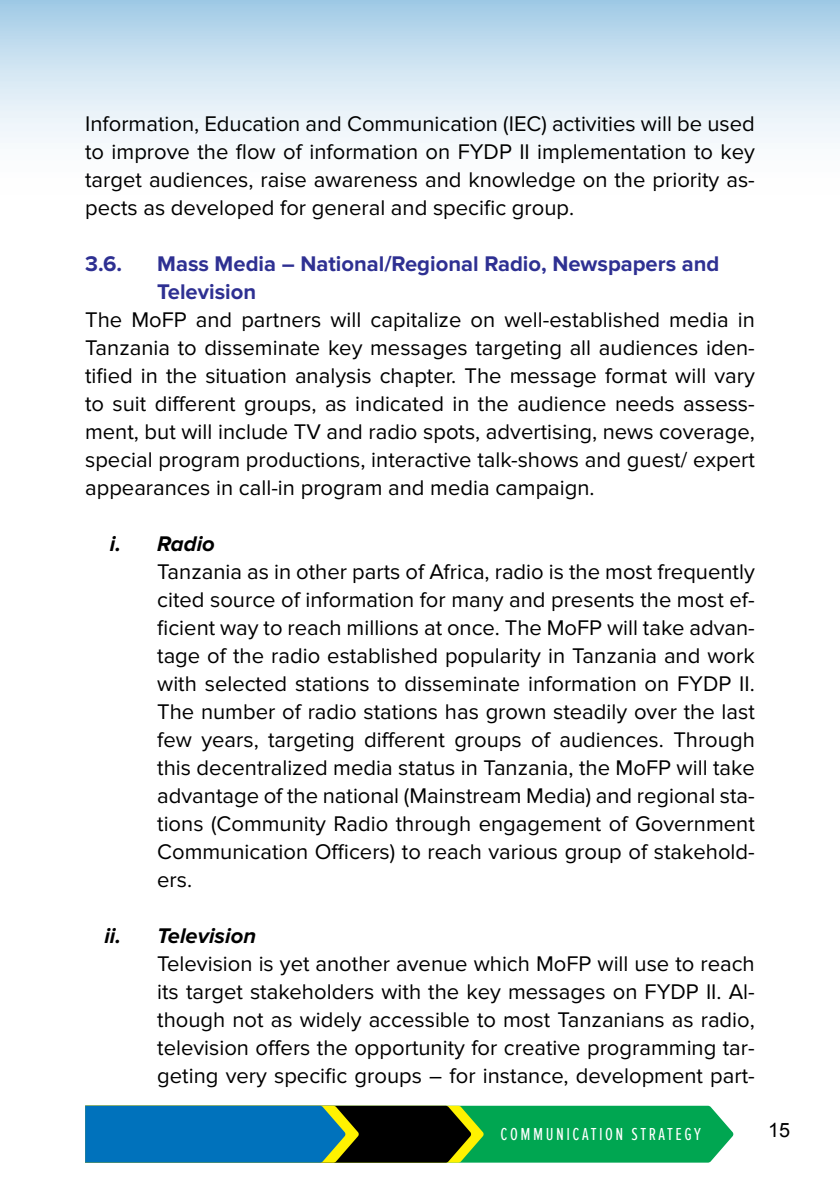
<style>
.page{position:relative;width:840px;height:1191px;background:#fff}
.page>*{position:absolute;margin:0;border:0;box-sizing:border-box;transform-origin:0 0}
.t1{font:22px/28px "Proxima Nova";color:#000;text-align:justify}
.t2{font:700 22px/28px "Proxima Nova";color:#2e3092}
.t3{font:italic 700 22px "Proxima Nova";color:#000}
.t4{font:19.8px "Arial";color:#000}
.t5{font:18px "Proxima Nova Ex Cn";letter-spacing:.14em;color:#fff}
</style>
<div class="page">
<svg style="left:85px;top:1105px;width:648px;height:57px;background:#107a6b"></svg>
<div style="left:0;top:0;width:839px;height:214px;background:linear-gradient(to bottom,#aed1e9,#fff)"></div>
<p class="t1" style="left:85px;top:110px;width:671px">Information, Education and Communication (IEC) activities will be used to improve the flow of information on FYDP II implementation to key target audiences, raise awareness and knowledge on the priority as&shy;pects as developed for general and specific group.</p>
<p class="t2" style="left:85px;top:250px;width:39px">3.6.</p>
<p class="t2" style="left:157px;top:250px;width:563px">Mass Media – National/Regional Radio, Newspapers and<br>Television</p>
<p class="t1" style="left:85px;top:306px;width:671px">The MoFP and partners will capitalize on well-established media in Tanzania to disseminate key messages targeting all audiences iden&shy;tified in the situation analysis chapter. The message format will vary to suit different groups, as indicated in the audience needs assess&shy;ment, but will include TV and radio spots, advertising, news coverage, special program productions, interactive talk-shows and guest/ expert appearances in call-in program and media campaign.</p>
<p class="t3" style="left:110px;top:531px;width:106px">i. Radio</p>
<p class="t1" style="left:157px;top:558px;width:599px">Tanzania as in other parts of Africa, radio is the most frequently cited source of information for many and presents the most ef&shy;ficient way to reach millions at once. The MoFP will take advan&shy;tage of the radio established popularity in Tanzania and work with selected stations to disseminate information on FYDP II.<br>The number of radio stations has grown steadily over the last few years, targeting different groups of audiences. Through this decentralized media status in Tanzania, the MoFP will take advantage of the national (Mainstream Media) and regional sta&shy;tions (Community Radio through engagement of Government Communication Officers) to reach various group of stakehold&shy;ers.</p>
<p class="t3" style="left:104px;top:923px;width:153px">ii. Television</p>
<p class="t1" style="left:157px;top:950px;width:599px">Television is yet another avenue which MoFP will use to reach its target stakeholders with the key messages on FYDP II. Al&shy;though not as widely accessible to most Tanzanians as radio, television offers the opportunity for creative programming tar&shy;geting very specific groups – for instance, development part-</p>
<p class="t5" style="left:500px;top:1124px;width:202px">COMMUNICATION STRATEGY</p>
<p class="t4" style="left:767px;top:1117px;width:24px">15</p>
</div>
